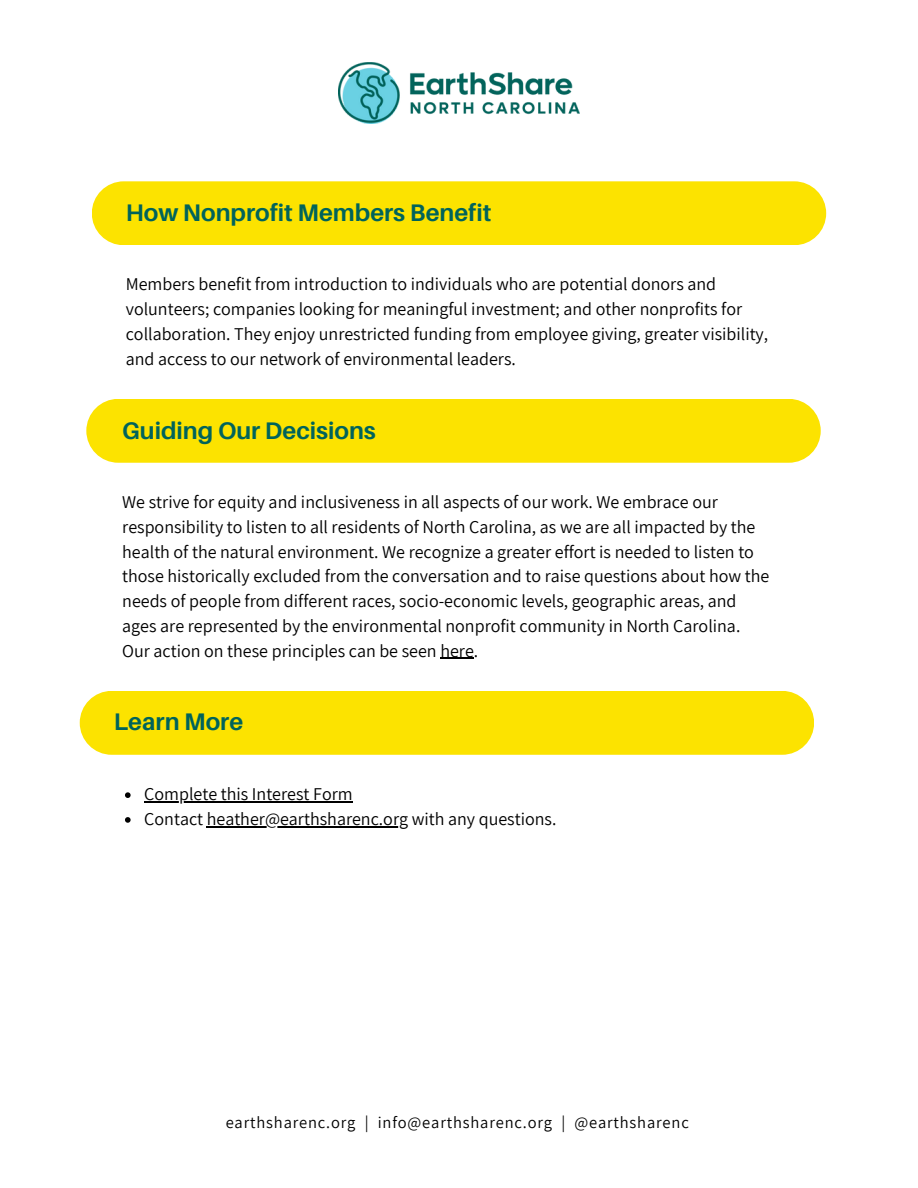
<style>
.page{position:relative;width:918px;height:1188px;background:#fff}
.page>*{position:absolute;margin:0;border:0;box-sizing:border-box;transform-origin:0 0}
.t1{font:700 24px "Aileron";color:#00635b}
.t2{font:18px/24.8px "Assistant";color:#000}
.t3{font:16.5px "Assistant";letter-spacing:.05em;color:#000}
</style>
<div class="page">
<div style="left:92px;top:181px;width:734px;height:64px;background:#fce300;border-radius:32px"></div>
<div style="left:86px;top:399px;width:735px;height:64px;background:#fce300;border-radius:32px"></div>
<hr style="left:440px;top:658px;width:34px;height:1px;background:#000">
<div style="left:80px;top:691px;width:734px;height:64px;background:#fce300;border-radius:32px"></div>
<svg style="left:125px;top:792px;width:6px;height:6px"></svg>
<hr style="left:144px;top:801px;width:209px;height:1px;background:#000">
<svg style="left:125px;top:817px;width:6px;height:6px"></svg>
<hr style="left:207px;top:826px;width:201px;height:1px;background:#000">
<img style="left:338px;top:62px;width:242px;height:62px">
<p class="t1" style="left:126px;top:198px;width:367px">How Nonprofit Members Benefit</p>
<p class="t2" style="left:126px;top:271px;width:644px">Members benefit from introduction to individuals who are potential donors and volunteers; companies looking for meaningful investment; and other nonprofits for collaboration. They enjoy unrestricted funding from employee giving, greater visibility, and access to our network of environmental leaders.</p>
<h1 class="t1" style="left:122px;top:416px;width:255px">Guiding Our Decisions</h1>
<h1 class="t2" style="left:122px;top:489px;width:649px">We strive for equity and inclusiveness in all aspects of our work. We embrace our responsibility to listen to all residents of North Carolina, as we are all impacted by the health of the natural environment. We recognize a greater effort is needed to listen to those historically excluded from the conversation and to raise questions about how the needs of people from different races, socio-economic levels, geographic areas, and ages are represented by the environmental nonprofit community in North Carolina.<br>Our action on these principles can be seen here.</h1>
<p class="t1" style="left:114px;top:707px;width:131px">Learn More</p>
<h1 class="t2" style="left:144px;top:781px;width:210px">Complete this Interest Form</h1>
<p class="t2" style="left:144px;top:806px;width:414px">Contact heather@earthsharenc.org with any questions.</p>
<p class="t3" style="left:226px;top:1111px;width:465px">earthsharenc.org | info@earthsharenc.org | @earthsharenc</p>
</div>
